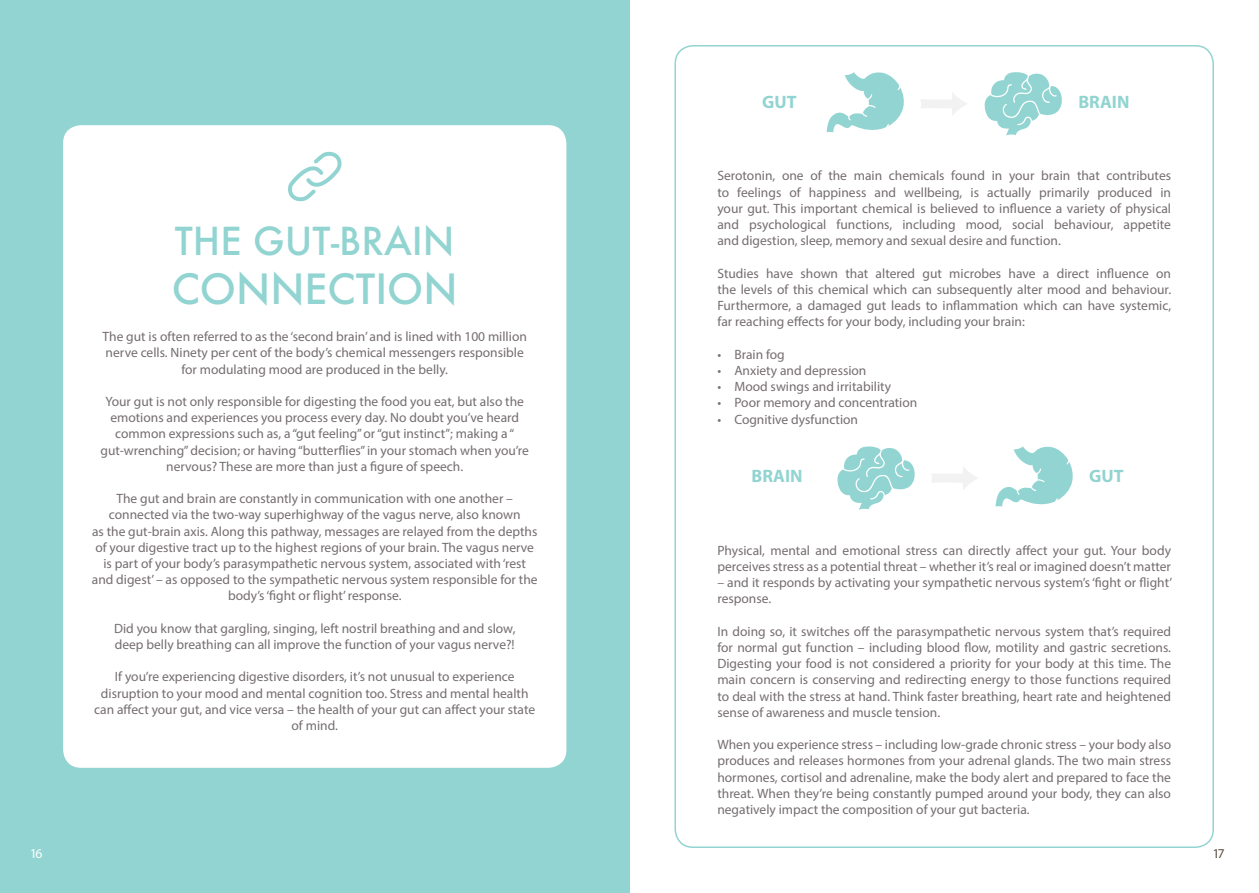
<style>
.page{position:relative;width:1259px;height:893px;background:#fff}
.page>*{position:absolute;margin:0;border:0;box-sizing:border-box;transform-origin:0 0}
.Headings{font:500 40.5px "Futura";color:#92d4d1}
.Headings-2{font:500 37.5px "Futura";color:#92d4d1}
.Subheadings{font:700 18px "Myriad Pro";color:#92d4d1}
.Body{font:13.5px/16.2px "Myriad Pro";color:#756d70;text-align:center}
.Headings-3{font:13.5px "Myriad Pro";color:#fff}
.Headings-4{font:13.5px "Myriad Pro";color:#584c42}
</style>
<div class="page">
<div style="left:0;top:0;width:629px;height:893px;background:#92d4d1"></div>
<div style="left:63px;top:125px;width:503px;height:643px;background:#fff;border-radius:18px"></div>
<svg style="left:288px;top:152px;width:53px;height:49px"></svg>
<svg style="left:984px;top:72px;width:78px;height:64px"></svg>
<svg style="left:826px;top:72px;width:78px;height:60px"></svg>
<svg style="left:921px;top:93px;width:46px;height:22px"></svg>
<svg style="left:837px;top:446px;width:78px;height:64px"></svg>
<svg style="left:995px;top:446px;width:78px;height:61px"></svg>
<svg style="left:932px;top:467px;width:46px;height:23px"></svg>
<p class="Headings-2" style="left:175px;top:215px;width:281px">THE GUT-BRAIN</p>
<p class="Headings" style="left:172px;top:261px;width:287px">CONNECTION</p>
<p class="Body" style="left:103px;top:328px;width:426px">The gut is often referred to as the ‘second brain’ and is lined with 100 million nerve cells. Ninety per cent of the body’s chemical messengers responsible for modulating mood are produced in the belly.</p>
<p class="Body" style="left:100px;top:393px;width:430px">Your gut is not only responsible for digesting the food you eat, but also the emotions and experiences you process every day. No doubt you’ve heard common expressions such as, a “gut feeling” or “gut instinct”; making a “ gut-wrenching” decision; or having “butterflies” in your stomach when you’re nervous? These are more than just a figure of speech.</p>
<p class="Body" style="left:92px;top:490px;width:447px">The gut and brain are constantly in communication with one another – connected via the two-way superhighway of the vagus nerve, also known<br>as the gut-brain axis. Along this pathway, messages are relayed from the depths of your digestive tract up to the highest regions of your brain. The vagus nerve is part of your body’s parasympathetic nervous system, associated with ‘rest and digest’ – as opposed to the sympathetic nervous system responsible for the body’s ‘fight or flight’ response.</p>
<p class="Body" style="left:114px;top:620px;width:403px;text-align:left">Did you know that gargling, singing, left nostril breathing and and slow, deep belly breathing can all improve the function of your vagus nerve?!</p>
<p class="Body" style="left:94px;top:668px;width:442px">If you’re experiencing digestive disorders, it’s not unusual to experience disruption to your mood and mental cognition too. Stress and mental health can affect your gut, and vice versa – the health of your gut can affect your state of mind.</p>
<p class="Subheadings" style="left:762px;top:90px;width:36px">GUT</p>
<p class="Subheadings" style="left:1078px;top:90px;width:53px">BRAIN</p>
<p class="Body" style="left:717px;top:168px;width:455px;text-align:justify">Serotonin, one of the main chemicals found in your brain that contributes to feelings of happiness and wellbeing, is actually primarily produced in your gut. This important chemical is believed to influence a variety of physical and psychological functions, including mood, social behaviour, appetite and digestion, sleep, memory and sexual desire and function.</p>
<p class="Body" style="left:717px;top:265px;width:455px;text-align:justify">Studies have shown that altered gut microbes have a direct influence on the levels of this chemical which can subsequently alter mood and behaviour.<br>Furthermore, a damaged gut leads to inflammation which can have systemic, far reaching effects for your body, including your brain:</p>
<p class="Body" style="left:717px;top:346px;width:69px">• Brain fog</p>
<p class="Body" style="left:717px;top:362px;width:151px">• Anxiety and depression</p>
<p class="Body" style="left:717px;top:378px;width:175px">• Mood swings and irritability</p>
<p class="Body" style="left:717px;top:394px;width:201px">• Poor memory and concentration</p>
<p class="Body" style="left:717px;top:411px;width:142px">• Cognitive dysfunction</p>
<p class="Subheadings" style="left:751px;top:464px;width:53px">BRAIN</p>
<p class="Subheadings" style="left:1089px;top:464px;width:36px">GUT</p>
<p class="Body" style="left:717px;top:542px;width:455px;text-align:left">Physical, mental and emotional stress can directly affect your gut. Your body perceives stress as a potential threat – whether it’s real or imagined doesn’t matter</p>
<p class="Body" style="left:717px;top:574px;width:456px;text-align:left">– and it responds by activating your sympathetic nervous system’s ‘fight or flight’ response.</p>
<p class="Body" style="left:717px;top:623px;width:455px;text-align:justify">In doing so, it switches off the parasympathetic nervous system that’s required for normal gut function – including blood flow, motility and gastric secretions.<br>Digesting your food is not considered a priority for your body at this time. The main concern is conserving and redirecting energy to those functions required to deal with the stress at hand. Think faster breathing, heart rate and heightened sense of awareness and muscle tension.</p>
<p class="Body" style="left:717px;top:736px;width:455px;text-align:justify">When you experience stress – including low-grade chronic stress – your body also produces and releases hormones from your adrenal glands. The two main stress hormones, cortisol and adrenaline, make the body alert and prepared to face the threat. When they’re being constantly pumped around your body, they can also negatively impact the composition of your gut bacteria.</p>
<p class="Headings-3" style="left:31px;top:845px;width:13px">16</p>
<p class="Headings-4" style="left:1214px;top:845px;width:11px">17</p>
</div>
